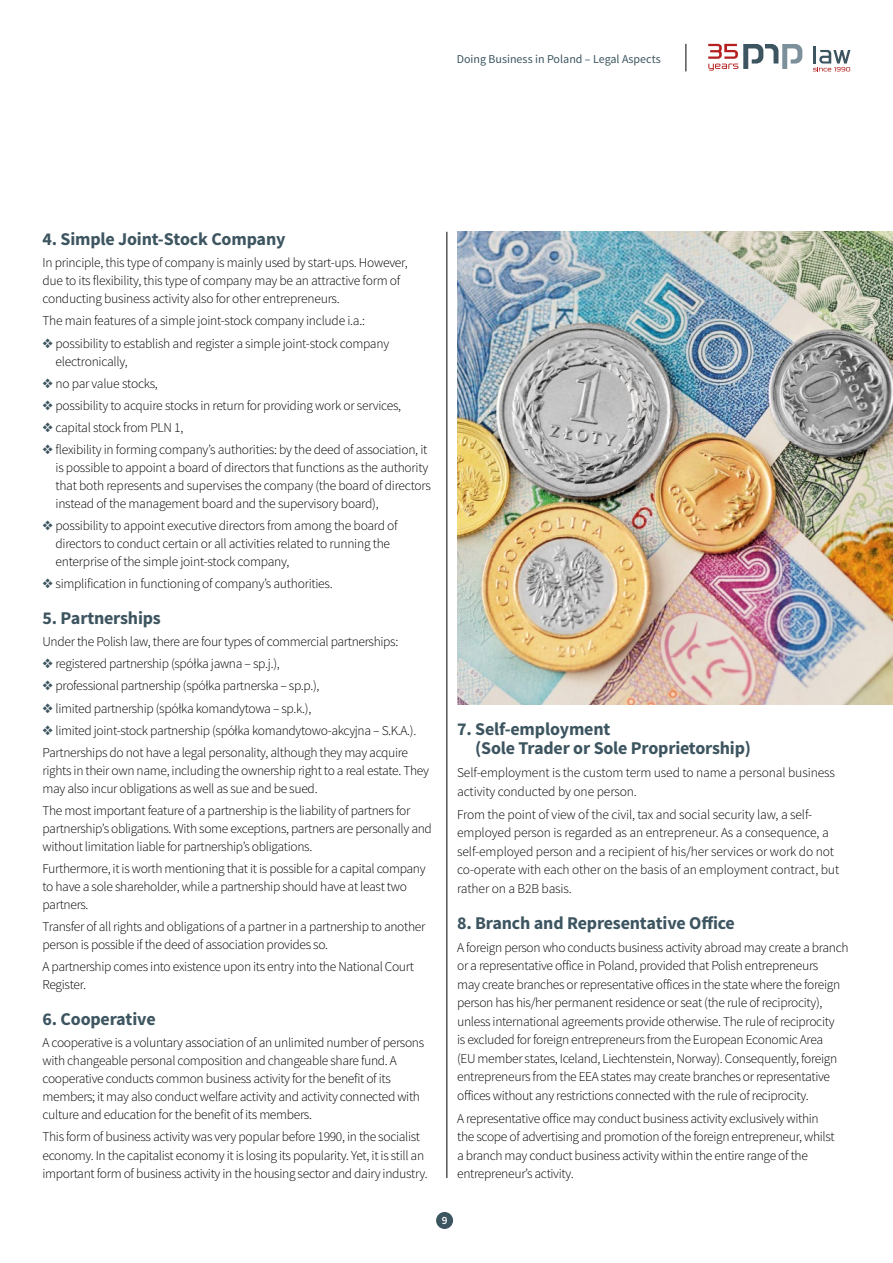
<style>
.page{position:relative;width:893px;height:1263px;background:#fff}
.page>*{position:absolute;margin:0;border:0;box-sizing:border-box;transform-origin:0 0}
.t1{font:700 18px/19px "Source Sans Pro";letter-spacing:-.01em;color:#3d5560}
.t2{font:300 13.5px/18px "Source Sans Pro";letter-spacing:-.025em;color:#000}
.t3{font:12px "Source Sans Pro";color:#3d5560}
.t4{font:600 11.1px "Source Sans Pro";color:#fff}
.s1{color:#3d5560}
</style>
<div class="page">
<div style="left:436px;top:1212px;width:17px;height:17px;background:#3d5560;border-radius:50%"></div>
<svg style="left:686px;top:44px;width:1px;height:27px"></svg>
<hr style="left:813px;top:46px;width:3px;height:18px;background:#3d5560">
<svg style="left:813px;top:50px;width:37px;height:21px"></svg>
<svg style="left:708px;top:44px;width:94px;height:27px"></svg>
<img style="left:457px;top:232px;width:436px;height:473px">
<hr style="left:446px;top:232px;width:1px;height:946px;background:#000">
<p class="t3" style="left:457px;top:52px;width:206px">Doing Business in Poland – Legal Aspects</p>
<h1 class="t1" style="left:43px;top:230px;width:245px">4. Simple Joint-Stock Company</h1>
<p class="t2" style="left:43px;top:254px;width:367px">In principle, this type of company is mainly used by start-ups. However, due to its flexibility, this type of company may be an attractive form of conducting business activity also for other entrepreneurs.</p>
<p class="t2" style="left:43px;top:312px;width:324px">The main features of a simple joint-stock company include i.a.:</p>
<p class="t2" style="left:56px;top:334px;width:335px;text-indent:-13px"><span class="s1">❖</span> possibility to establish and register a simple joint-stock company electronically,</p>
<p class="t2" style="left:43px;top:374px;width:117px"><span class="s1">❖</span> no par value stocks,</p>
<p class="t2" style="left:43px;top:396px;width:360px"><span class="s1">❖</span> possibility to acquire stocks in return for providing work or services,</p>
<p class="t2" style="left:43px;top:418px;width:142px"><span class="s1">❖</span> capital stock from PLN 1,</p>
<p class="t2" style="left:56px;top:440px;width:377px;text-indent:-13px"><span class="s1">❖</span> flexibility in forming company’s authorities: by the deed of association, it is possible to appoint a board of directors that functions as the authority that both represents and supervises the company (the board of directors instead of the management board and the supervisory board),</p>
<p class="t2" style="left:56px;top:517px;width:344px;text-indent:-13px"><span class="s1">❖</span> possibility to appoint executive directors from among the board of directors to conduct certain or all activities related to running the enterprise of the simple joint-stock company,</p>
<p class="t2" style="left:43px;top:575px;width:292px"><span class="s1">❖</span> simplification in functioning of company’s authorities.</p>
<h1 class="t1" style="left:43px;top:609px;width:120px">5. Partnerships</h1>
<p class="t2" style="left:43px;top:633px;width:357px">Under the Polish law, there are four types of commercial partnerships:</p>
<p class="t2" style="left:43px;top:655px;width:239px"><span class="s1">❖</span> registered partnership (spółka jawna – sp.j.),</p>
<p class="t2" style="left:43px;top:677px;width:278px"><span class="s1">❖</span> professional partnership (spółka partnerska – sp.p.),</p>
<p class="t2" style="left:43px;top:699px;width:270px"><span class="s1">❖</span> limited partnership (spółka komandytowa – sp.k.),</p>
<p class="t2" style="left:43px;top:719px;width:375px;line-height:22px"><span class="s1">❖</span> limited joint-stock partnership (spółka komandytowo-akcyjna – S.K.A.).<br>Partnerships do not have a legal personality, although they may acquire</p>
<p class="t2" style="left:43px;top:761px;width:388px">rights in their own name, including the ownership right to a real estate. They may also incur obligations as well as sue and be sued.</p>
<p class="t2" style="left:43px;top:801px;width:391px">The most important feature of a partnership is the liability of partners for partnership’s obligations. With some exceptions, partners are personally and without limitation liable for partnership’s obligations.</p>
<p class="t2" style="left:43px;top:859px;width:385px">Furthermore, it is worth mentioning that it is possible for a capital company to have a sole shareholder, while a partnership should have at least two partners.</p>
<p class="t2" style="left:43px;top:918px;width:384px">Transfer of all rights and obligations of a partner in a partnership to another person is possible if the deed of association provides so.</p>
<p class="t2" style="left:43px;top:958px;width:373px">A partnership comes into existence upon its entry into the National Court<br>Register.</p>
<h1 class="t1" style="left:43px;top:1010px;width:115px">6. Cooperative</h1>
<p class="t2" style="left:43px;top:1034px;width:383px">A cooperative is a voluntary association of an unlimited number of persons with changeable personal composition and changeable share fund. A cooperative conducts common business activity for the benefit of its members; it may also conduct welfare activity and activity connected with culture and education for the benefit of its members.</p>
<p class="t2" style="left:43px;top:1128px;width:387px">This form of business activity was very popular before 1990, in the socialist economy. In the capitalist economy it is losing its popularity. Yet, it is still an important form of business activity in the housing sector and dairy industry.</p>
<h1 class="t1" style="left:475px;top:720px;width:277px;text-indent:-18px">7. Self-employment<br>(Sole Trader or Sole Proprietorship)</h1>
<p class="t2" style="left:457px;top:764px;width:379px;line-height:18.5px">Self-employment is the custom term used to name a personal business activity conducted by one person.</p>
<p class="t2" style="left:457px;top:805px;width:384px;line-height:18.5px">From the point of view of the civil, tax and social security law, a self&shy;employed person is regarded as an entrepreneur. As a consequence, a self-employed person and a recipient of his/her services or work do not co-operate with each other on the basis of an employment contract, but rather on a B2B basis.</p>
<h1 class="t1" style="left:457px;top:914px;width:279px">8. Branch and Representative Office</h1>
<p class="t2" style="left:457px;top:938px;width:393px;line-height:18.5px">A foreign person who conducts business activity abroad may create a branch or a representative office in Poland, provided that Polish entrepreneurs<br>may create branches or representative offices in the state where the foreign person has his/her permanent residence or seat (the rule of reciprocity), unless international agreements provide otherwise. The rule of reciprocity<br>is excluded for foreign entrepreneurs from the European Economic Area<br>(EU member states, Iceland, Liechtenstein, Norway). Consequently, foreign entrepreneurs from the EEA states may create branches or representative offices without any restrictions connected with the rule of reciprocity.</p>
<p class="t2" style="left:457px;top:1109px;width:379px;line-height:18.5px">A representative office may conduct business activity exclusively within the scope of advertising and promotion of the foreign entrepreneur, whilst a branch may conduct business activity within the entire range of the entrepreneur’s activity.</p>
<p class="t4" style="left:442px;top:1213px;width:7px">9</p>
</div>
